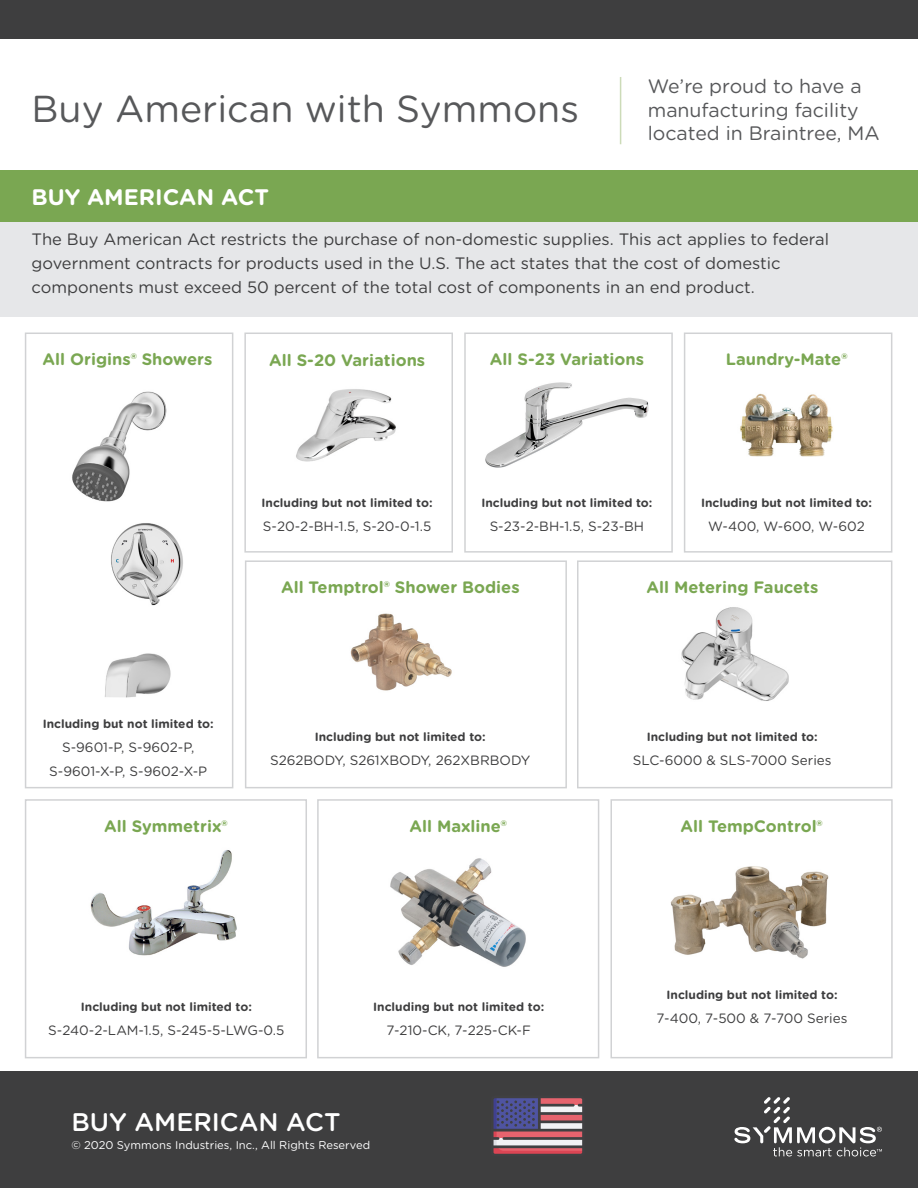
<style>
.page{position:relative;width:918px;height:1188px;background:#fff}
.page>*{position:absolute;margin:0;border:0;box-sizing:border-box;transform-origin:0 0}
.t1{font:37.5px "Gotham Rounded";color:#57585a}
.t2{font:500 25.5px "Gotham Rounded";color:#fff}
.t3{font:700 22.5px "Gotham Rounded";color:#fff}
.t4{font:19.5px/23.4px "Gotham Rounded";color:#57585a}
.t5{font:16.5px "Gotham Rounded";color:#3e3e3f}
.t6{font:700 16.5px "Gotham Rounded";color:#7aa752}
.t7{font:13.5px "Gotham Rounded";color:#3e3e3f}
.t8{font:700 12px "Gotham Rounded";color:#3e3e3f}
.t9{font:11.25px "Gotham Rounded";color:#fff}
</style>
<div class="page">
<div style="left:0;top:1072px;width:918px;height:116px;background:#3e3e3f"></div>
<div style="left:0;top:0;width:918px;height:39px;background:#3e3e3f"></div>
<svg style="left:734px;top:1097px;width:148px;height:59px"></svg>
<div style="left:25px;top:333px;width:208px;height:455px;border:2px solid #d1d2d4"></div>
<div style="left:0;top:171px;width:918px;height:146px;background:#e6e7e9"></div>
<svg style="left:493px;top:1098px;width:90px;height:56px"></svg>
<div style="left:0;top:170px;width:918px;height:51px;background:#7aa752"></div>
<div style="left:244px;top:333px;width:209px;height:220px;border:2px solid #d1d2d4"></div>
<div style="left:464px;top:333px;width:209px;height:220px;border:2px solid #d1d2d4"></div>
<div style="left:684px;top:333px;width:208px;height:220px;border:2px solid #d1d2d4"></div>
<div style="left:25px;top:799px;width:282px;height:259px;border:2px solid #d1d2d4"></div>
<div style="left:245px;top:560px;width:322px;height:228px;border:2px solid #d1d2d4"></div>
<div style="left:577px;top:560px;width:315px;height:228px;border:2px solid #d1d2d4"></div>
<div style="left:317px;top:799px;width:282px;height:259px;border:2px solid #d1d2d4"></div>
<div style="left:610px;top:799px;width:283px;height:259px;border:2px solid #d1d2d4"></div>
<img style="left:72px;top:391px;width:111px;height:307px">
<img style="left:296px;top:389px;width:100px;height:73px">
<img style="left:485px;top:382px;width:164px;height:86px">
<img style="left:740px;top:393px;width:93px;height:64px">
<img style="left:390px;top:858px;width:136px;height:109px">
<img style="left:670px;top:866px;width:159px;height:93px">
<img style="left:90px;top:850px;width:147px;height:106px">
<img style="left:350px;top:613px;width:102px;height:78px">
<img style="left:681px;top:607px;width:108px;height:94px">
<hr style="left:620px;top:77px;width:1px;height:67px;background:#ccdbb8">
<p class="t1" style="left:32px;top:83px;width:549px">Buy American with Symmons</p>
<p class="t3" style="left:32px;top:180px;width:239px">BUY AMERICAN ACT</p>
<p class="t4" style="left:648px;top:74px;width:233px">We’re proud to have a manufacturing facility located in Braintree, MA</p>
<p class="t5" style="left:32px;top:228px;width:799px">The Buy American Act restricts the purchase of non-domestic supplies. This act applies to federal</p>
<p class="t5" style="left:32px;top:252px;width:751px">government contracts for products used in the U.S. The act states that the cost of domestic</p>
<p class="t5" style="left:32px;top:276px;width:725px">components must exceed 50 percent of the total cost of components in an end product.</p>
<p class="t6" style="left:43px;top:347px;width:171px">All Origins® Showers</p>
<p class="t6" style="left:269px;top:349px;width:158px">All S-20 Variations</p>
<p class="t6" style="left:490px;top:347px;width:156px">All S-23 Variations</p>
<p class="t6" style="left:726px;top:347px;width:123px">Laundry-Mate®</p>
<p class="t8" style="left:262px;top:494px;width:172px">Including but not limited to:</p>
<p class="t7" style="left:263px;top:517px;width:170px">S-20-2-BH-1.5, S-20-0-1.5</p>
<p class="t8" style="left:481px;top:494px;width:172px">Including but not limited to:</p>
<p class="t7" style="left:490px;top:517px;width:156px">S-23-2-BH-1.5, S-23-BH</p>
<p class="t8" style="left:701px;top:494px;width:172px">Including but not limited to:</p>
<p class="t7" style="left:708px;top:517px;width:158px">W-400, W-600, W-602</p>
<p class="t6" style="left:281px;top:575px;width:240px">All Temptrol® Shower Bodies</p>
<p class="t6" style="left:647px;top:575px;width:173px">All Metering Faucets</p>
<p class="t8" style="left:43px;top:715px;width:172px">Including but not limited to:</p>
<p class="t7" style="left:62px;top:738px;width:134px">S-9601-P, S-9602-P,</p>
<p class="t7" style="left:49px;top:762px;width:160px">S-9601-X-P, S-9602-X-P</p>
<p class="t6" style="left:104px;top:814px;width:125px">All Symmetrix®</p>
<p class="t8" style="left:315px;top:728px;width:172px">Including but not limited to:</p>
<p class="t7" style="left:270px;top:751px;width:262px">S262BODY, S261XBODY, 262XBRBODY</p>
<p class="t6" style="left:410px;top:814px;width:99px">All Maxline®</p>
<p class="t8" style="left:647px;top:728px;width:172px">Including but not limited to:</p>
<p class="t7" style="left:633px;top:751px;width:200px">SLC-6000 &amp; SLS-7000 Series</p>
<p class="t6" style="left:681px;top:814px;width:144px">All TempControl®</p>
<p class="t8" style="left:81px;top:998px;width:172px">Including but not limited to:</p>
<p class="t7" style="left:48px;top:1021px;width:238px">S-240-2-LAM-1.5, S-245-5-LWG-0.5</p>
<p class="t8" style="left:373px;top:998px;width:172px">Including but not limited to:</p>
<p class="t7" style="left:386px;top:1021px;width:146px">7-210-CK, 7-225-CK-F</p>
<h2 class="t2" style="left:71px;top:1104px;width:271px">BUY AMERICAN ACT</h2>
<p class="t9" style="left:71px;top:1137px;width:300px">© 2020 Symmons Industries, Inc., All Rights Reserved</p>
<p class="t8" style="left:667px;top:986px;width:172px">Including but not limited to:</p>
<p class="t7" style="left:657px;top:1009px;width:192px">7-400, 7-500 &amp; 7-700 Series</p>
</div>
